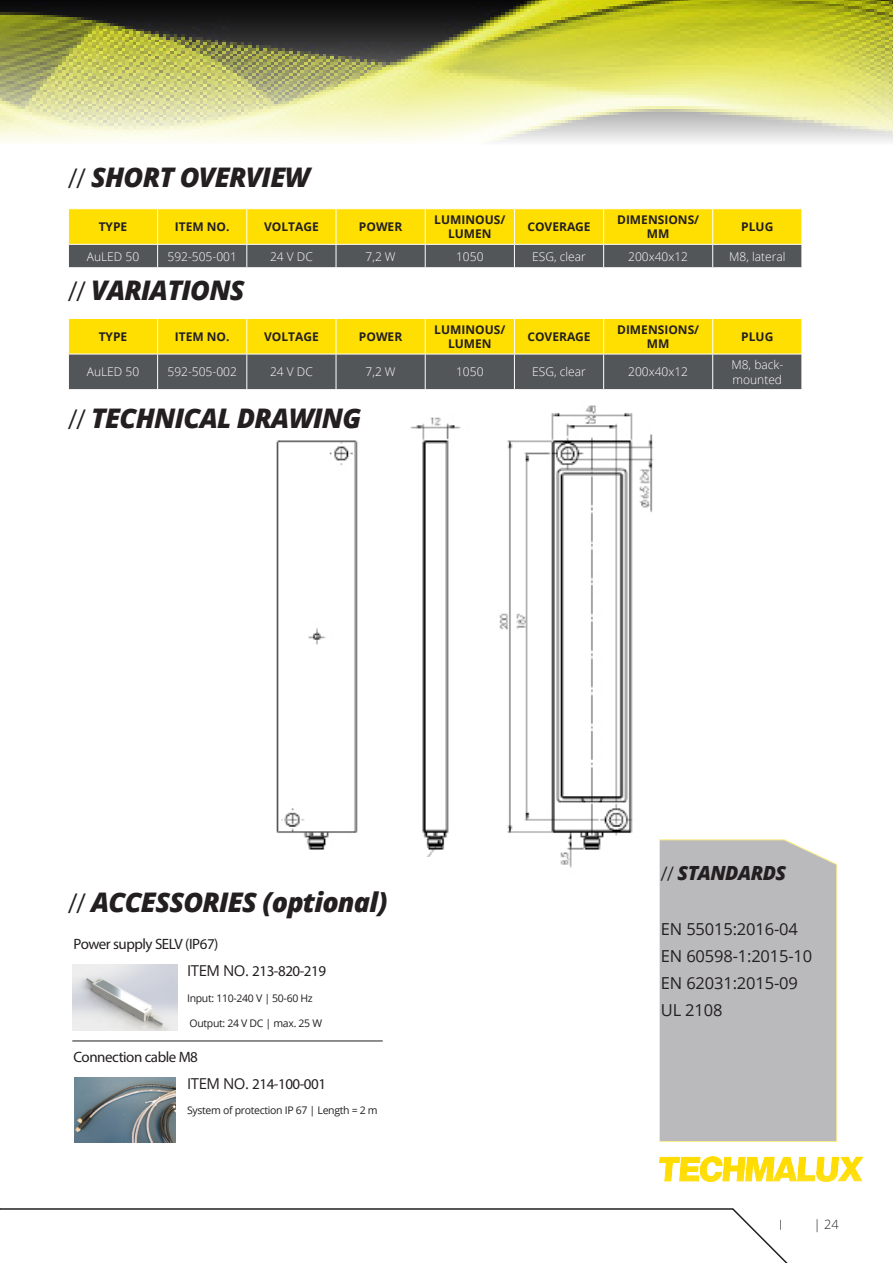
<style>
.page{position:relative;width:893px;height:1263px;background:#fff}
.page>*{position:absolute;margin:0;border:0;box-sizing:border-box;transform-origin:0 0}
.t1{font:italic 800 27px "Open Sans";letter-spacing:-.03em;color:#231f20}
.t2{font:italic 800 19.5px "Open Sans";letter-spacing:-.03em;color:#231f20}
.t3{font:16.5px/27px "Open Sans";letter-spacing:-.01em;color:#231f20}
.t4{font:15px "Myriad Pro";letter-spacing:-.03em;color:#231f20}
.t5{font:300 12.75px "Open Sans";color:#231f20}
.t6{font:700 12px/14.4px "Open Sans";color:#231f20;text-align:center}
.t7{font:300 12px/14.4px "Open Sans";color:#fff}
.t8{font:10.5px "Open Sans";letter-spacing:-.03em;color:#231f20}
.s1{font-family:"Myriad Pro";font-weight:400;font-style:normal}
.s2{font-family:"Open Sans"}
</style>
<div class="page">
<svg style="left:0;top:1208px;width:788px;height:55px"></svg>
<img style="left:276px;top:405px;width:378px;height:463px">
<img style="left:0;top:0;width:893px;height:142px">
<img style="left:659px;top:1157px;width:204px;height:24px">
<svg style="left:68px;top:209px;width:734px;height:58px;background:#beac2a"></svg>
<div style="left:781px;top:1208px;width:29px;height:33px;background:#fff"></div>
<div style="left:659px;top:839px;width:178px;height:303px;background:#bababc"></div>
<hr style="left:72px;top:1040px;width:311px;height:1px;background:#231f20">
<img style="left:72px;top:965px;width:106px;height:65px">
<img style="left:75px;top:1077px;width:100px;height:65px">
<div style="left:603px;top:839px;width:54px;height:68px;background:#fff"></div>
<svg style="left:69px;top:319px;width:732px;height:70px;background:#aa9b2e"></svg>
<hr style="left:157px;top:319px;width:1px;height:35px;background:#fff">
<hr style="left:246px;top:319px;width:1px;height:35px;background:#fff">
<hr style="left:336px;top:319px;width:1px;height:35px;background:#fff">
<hr style="left:425px;top:319px;width:1px;height:35px;background:#fff">
<hr style="left:514px;top:319px;width:1px;height:35px;background:#fff">
<hr style="left:603px;top:319px;width:1px;height:35px;background:#fff">
<hr style="left:712px;top:319px;width:1px;height:35px;background:#fff">
<hr style="left:68px;top:354px;width:90px;height:1px;background:#fff">
<hr style="left:158px;top:354px;width:89px;height:1px;background:#fff">
<hr style="left:157px;top:354px;width:1px;height:35px;background:#fff">
<hr style="left:247px;top:354px;width:89px;height:1px;background:#fff">
<hr style="left:246px;top:354px;width:1px;height:35px;background:#fff">
<hr style="left:336px;top:354px;width:89px;height:1px;background:#fff">
<hr style="left:336px;top:354px;width:1px;height:35px;background:#fff">
<hr style="left:425px;top:354px;width:89px;height:1px;background:#fff">
<hr style="left:425px;top:354px;width:1px;height:35px;background:#fff">
<hr style="left:514px;top:354px;width:90px;height:1px;background:#fff">
<hr style="left:514px;top:354px;width:1px;height:35px;background:#fff">
<hr style="left:604px;top:354px;width:109px;height:1px;background:#fff">
<hr style="left:603px;top:354px;width:1px;height:35px;background:#fff">
<hr style="left:713px;top:354px;width:89px;height:1px;background:#fff">
<hr style="left:712px;top:354px;width:1px;height:35px;background:#fff">
<div style="left:288px;top:857px;width:158px;height:25px;background:#fff"></div>
<p class="t1" style="left:68px;top:156px;width:243px"><span class="s1">//</span> SHORT OVERVIEW</p>
<p class="t6" style="left:99px;top:219px;width:30px">TYPE</p>
<p class="t6" style="left:175px;top:219px;width:56px">ITEM NO.</p>
<p class="t6" style="left:264px;top:219px;width:56px">VOLTAGE</p>
<p class="t6" style="left:359px;top:219px;width:45px">POWER</p>
<p class="t6" style="left:434px;top:212px;width:73px">LUMINOUS/<br>LUMEN</p>
<p class="t6" style="left:527px;top:219px;width:65px">COVERAGE</p>
<p class="t6" style="left:617px;top:212px;width:84px">DIMENSIONS/<br>MM</p>
<p class="t6" style="left:741px;top:219px;width:34px">PLUG</p>
<p class="t7" style="left:87px;top:249px;width:54px">AuLED 50</p>
<p class="t7" style="left:168px;top:249px;width:71px">592-505-001</p>
<p class="t7" style="left:270px;top:249px;width:44px">24 V DC</p>
<p class="t7" style="left:366px;top:249px;width:32px">7,2 W</p>
<p class="t7" style="left:456px;top:249px;width:29px">1050</p>
<p class="t7" style="left:532px;top:249px;width:55px">ESG, clear</p>
<p class="t7" style="left:628px;top:249px;width:61px">200x40x12</p>
<p class="t7" style="left:729px;top:249px;width:58px">M8, lateral</p>
<p class="t1" style="left:68px;top:269px;width:178px"><span class="s1">//</span> VARIATIONS</p>
<p class="t6" style="left:99px;top:329px;width:30px">TYPE</p>
<p class="t6" style="left:175px;top:329px;width:56px">ITEM NO.</p>
<p class="t6" style="left:264px;top:329px;width:56px">VOLTAGE</p>
<p class="t6" style="left:359px;top:329px;width:45px">POWER</p>
<p class="t6" style="left:434px;top:322px;width:73px">LUMINOUS/<br>LUMEN</p>
<p class="t6" style="left:527px;top:329px;width:65px">COVERAGE</p>
<p class="t6" style="left:617px;top:322px;width:84px">DIMENSIONS/<br>MM</p>
<p class="t6" style="left:741px;top:329px;width:34px">PLUG</p>
<p class="t7" style="left:87px;top:365px;width:54px">AuLED 50</p>
<p class="t7" style="left:168px;top:365px;width:71px">592-505-002</p>
<p class="t7" style="left:270px;top:365px;width:44px">24 V DC</p>
<p class="t7" style="left:366px;top:365px;width:32px">7,2 W</p>
<p class="t7" style="left:456px;top:365px;width:29px">1050</p>
<p class="t7" style="left:532px;top:365px;width:55px">ESG, clear</p>
<p class="t7" style="left:628px;top:365px;width:61px">200x40x12</p>
<p class="t7" style="left:731px;top:357px;width:53px">M8, back&shy;mounted</p>
<p class="t1" style="left:68px;top:398px;width:295px"><span class="s1">//</span> TECHNICAL DRAWING</p>
<p class="t1" style="left:68px;top:881px;width:321px"><span class="s1">//</span> ACCESSORIES (optional)</p>
<p class="t4" style="left:74px;top:935px;width:146px">Power supply SELV (IP67)</p>
<p class="t4" style="left:187px;top:962px;width:141px"><span class="s2">ITEM NO.</span> 213-820-219</p>
<p class="t8" style="left:187px;top:991px;width:127px">Input: 110-240 V | 50-60 Hz</p>
<p class="t8" style="left:190px;top:1016px;width:134px">Output: 24 V DC | max. 25 W</p>
<p class="t4" style="left:74px;top:1047px;width:126px">Connection cable M8</p>
<p class="t4" style="left:187px;top:1074px;width:141px"><span class="s2">ITEM NO.</span> 214-100-001</p>
<p class="t8" style="left:187px;top:1103px;width:192px">System of protection IP 67 | Length = 2 m</p>
<p class="t2" style="left:661px;top:858px;width:127px"><span class="s1">//</span> STANDARDS</p>
<p class="t3" style="left:661px;top:915px;width:153px">EN 55015:2016-04<br>EN 60598-1:2015-10<br>EN 62031:2015-09<br>UL 2108</p>
<p class="t5" style="left:814px;top:1216px;width:27px">| 24</p>
</div>
